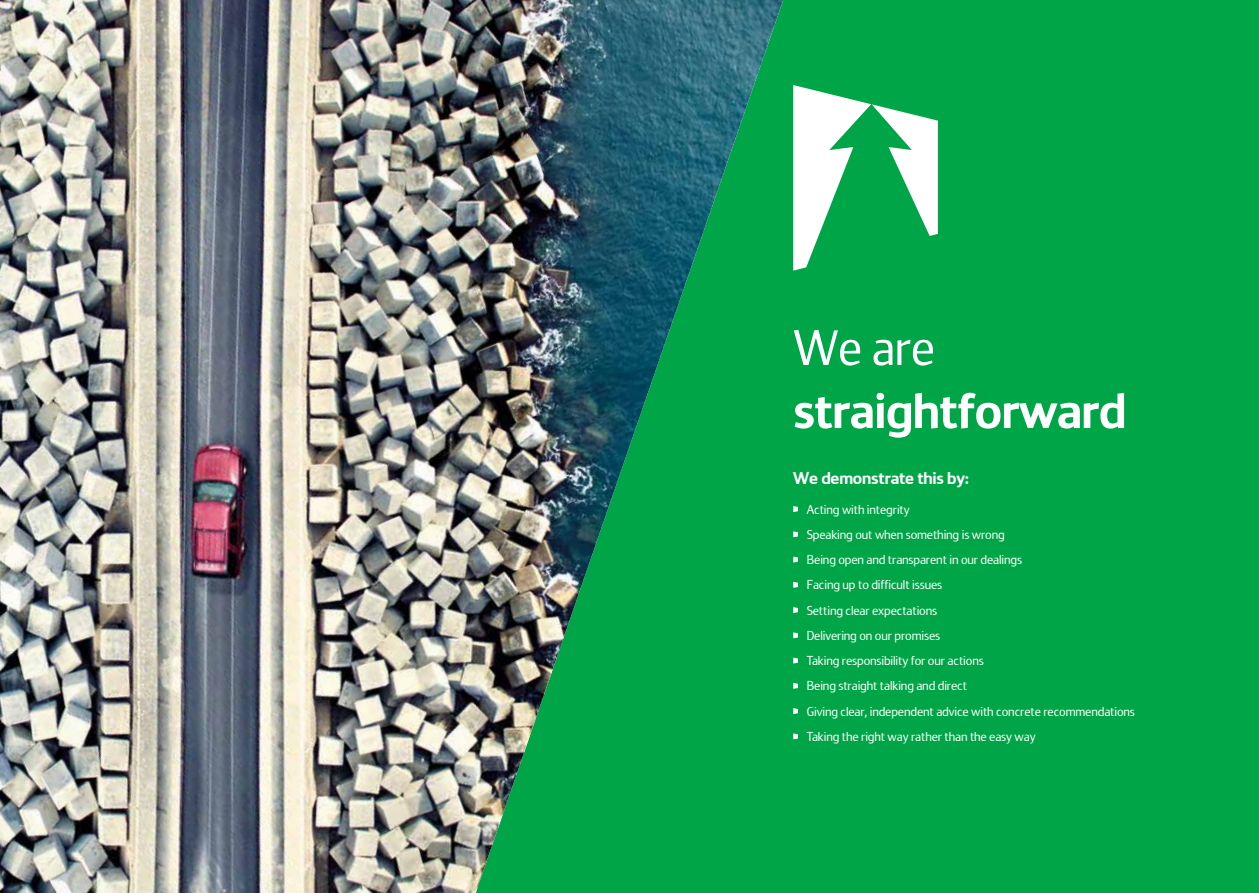
<style>
.page{position:relative;width:1259px;height:893px;background:#00a547}
.page>*{position:absolute;margin:0;border:0;box-sizing:border-box;transform-origin:0 0}
.t1{font:700 52.5px "Kennedys";letter-spacing:-.01em;color:#fff}
.t2{font:52.5px "Kennedys";color:#fff}
.t3{font:700 18px "Kennedys";letter-spacing:-.01em;color:#fff}
.t4{font:13.5px/25.2px "Kennedys";letter-spacing:-.01em;color:#fff}
</style>
<div class="page">
<img style="left:0;top:0;width:783px;height:893px">
<svg style="left:793px;top:85px;width:145px;height:186px"></svg>
<svg style="left:793px;top:506px;width:5px;height:6px"></svg>
<svg style="left:793px;top:531px;width:5px;height:6px"></svg>
<svg style="left:793px;top:557px;width:5px;height:6px"></svg>
<svg style="left:793px;top:582px;width:5px;height:6px"></svg>
<svg style="left:793px;top:607px;width:5px;height:6px"></svg>
<svg style="left:793px;top:632px;width:5px;height:6px"></svg>
<svg style="left:793px;top:658px;width:5px;height:6px"></svg>
<svg style="left:793px;top:683px;width:5px;height:6px"></svg>
<svg style="left:793px;top:708px;width:5px;height:6px"></svg>
<svg style="left:793px;top:733px;width:5px;height:6px"></svg>
<h1 class="t2" style="left:793px;top:321px;width:143px">We are</h1>
<h1 class="t1" style="left:793px;top:382px;width:335px">straightforward</h1>
<h2 class="t3" style="left:793px;top:468px;width:177px">We demonstrate this by:</h2>
<p class="t4" style="left:806px;top:497px;width:330px">Acting with integrity<br>Speaking out when something is wrong<br>Being open and transparent in our dealings<br>Facing up to difficult issues<br>Setting clear expectations<br>Delivering on our promises<br>Taking responsibility for our actions<br>Being straight talking and direct<br>Giving clear, independent advice with concrete recommendations Taking the right way rather than the easy way</p>
</div>
